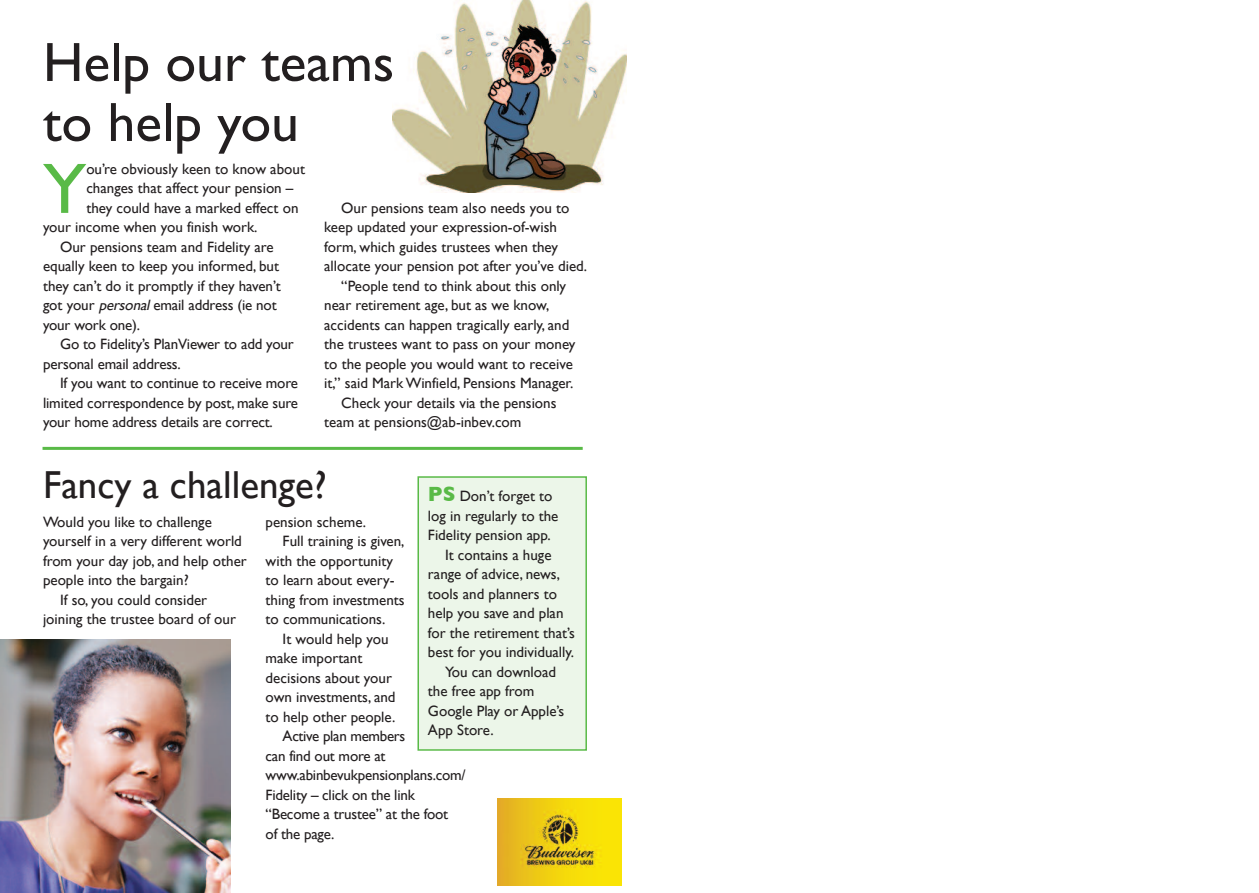
<style>
.page{position:relative;width:1259px;height:893px;background:#fff}
.page>*{position:absolute;margin:0;border:0;box-sizing:border-box;transform-origin:0 0}
.t1{font:71.7px "Gill Sans";color:#59ba47}
.t2{font:55.5px/60px "Gill Sans";color:#231f20}
.t3{font:39px "Gill Sans";color:#231f20}
.t4{font:15px "Gill Sans";color:#231f20}
.t5{font:15px "Gill Sans";letter-spacing:-.02em;color:#231f20}
.s1{font-style:italic}
.s2{font-weight:700;font-size:21px;color:#59ba47}
</style>
<div class="page">
<img style="left:392px;top:0;width:234px;height:192px">
<img style="left:498px;top:798px;width:123px;height:88px">
<div style="left:419px;top:478px;width:166px;height:271px;background:#ecf6e9"></div>
<div style="left:417px;top:476px;width:170px;height:275px;border:2px solid #59ba47"></div>
<img style="left:0;top:640px;width:230px;height:253px">
<hr style="left:43px;top:447px;width:540px;height:3px;background:#59ba47">
<h2 class="t2" style="left:43px;top:32px;width:353px">Help our teams to help you</h2>
<h1 class="t1" style="left:43px;top:147px;width:45px">Y</h1>
<p class="t4" style="left:86px;top:160px;width:220px">ou’re obviously keen to know about</p>
<p class="t4" style="left:86px;top:180px;width:209px">changes that affect your pension –</p>
<p class="t4" style="left:86px;top:199px;width:214px">they could have a marked effect on</p>
<p class="t4" style="left:43px;top:219px;width:216px">your income when you finish work.</p>
<p class="t4" style="left:60px;top:238px;width:215px">Our pensions team and Fidelity are</p>
<p class="t4" style="left:43px;top:258px;width:237px">equally keen to keep you informed, but</p>
<p class="t4" style="left:43px;top:277px;width:239px">they can’t do it promptly if they haven’t</p>
<p class="t4" style="left:43px;top:297px;width:235px">got your <span class="s1">personal</span>email address (ie not</p>
<p class="t4" style="left:43px;top:316px;width:99px">your work one).</p>
<p class="t4" style="left:60px;top:336px;width:235px">Go to Fidelity’s PlanViewer to add your</p>
<p class="t4" style="left:43px;top:355px;width:139px">personal email address.</p>
<p class="t4" style="left:60px;top:375px;width:239px">If you want to continue to receive more</p>
<p class="t4" style="left:43px;top:394px;width:256px">limited correspondence by post, make sure</p>
<p class="t4" style="left:43px;top:414px;width:231px">your home address details are correct.</p>
<p class="t4" style="left:341px;top:199px;width:230px">Our pensions team also needs you to</p>
<p class="t4" style="left:324px;top:219px;width:234px">keep updated your expression-of-wish</p>
<p class="t4" style="left:324px;top:238px;width:235px">form, which guides trustees when they</p>
<p class="t4" style="left:324px;top:258px;width:264px">allocate your pension pot after you’ve died.</p>
<p class="t4" style="left:341px;top:277px;width:226px">“People tend to think about this only</p>
<p class="t4" style="left:324px;top:297px;width:227px">near retirement age, but as we know,</p>
<p class="t4" style="left:324px;top:316px;width:247px">accidents can happen tragically early, and</p>
<p class="t4" style="left:324px;top:336px;width:253px">the trustees want to pass on your money</p>
<p class="t4" style="left:324px;top:355px;width:250px">to the people you would want to receive</p>
<p class="t4" style="left:324px;top:375px;width:251px">it,” said MarkWinfield, Pensions Manager.</p>
<p class="t4" style="left:341px;top:394px;width:217px">Check your details via the pensions</p>
<p class="t4" style="left:324px;top:414px;width:199px">team at pensions@ab-inbev.com</p>
<h3 class="t3" style="left:43px;top:462px;width:285px">Fancy a challenge?</h3>
<p class="t4" style="left:43px;top:513px;width:170px">Would you like to challenge</p>
<p class="t4" style="left:43px;top:532px;width:200px">yourself in a very different world</p>
<p class="t4" style="left:43px;top:552px;width:205px">from your day job, and help other</p>
<p class="t4" style="left:43px;top:571px;width:147px">people into the bargain?</p>
<p class="t4" style="left:60px;top:591px;width:149px">If so, you could consider</p>
<p class="t4" style="left:43px;top:610px;width:194px">joining the trustee board of our</p>
<p class="t4" style="left:428px;top:487px;width:126px"><span class="s2">PS</span> Don’t forget to</p>
<p class="t4" style="left:428px;top:507px;width:132px">log in regularly to the</p>
<p class="t4" style="left:428px;top:526px;width:124px">Fidelity pension app.</p>
<p class="t4" style="left:445px;top:546px;width:108px">It contains a huge</p>
<p class="t4" style="left:428px;top:565px;width:134px">range of advice, news,</p>
<p class="t4" style="left:428px;top:585px;width:131px">tools and planners to</p>
<p class="t4" style="left:428px;top:604px;width:137px">help you save and plan</p>
<p class="t4" style="left:428px;top:624px;width:148px">for the retirement that’s</p>
<p class="t4" style="left:428px;top:643px;width:148px">best for you individually.</p>
<p class="t4" style="left:445px;top:663px;width:113px">You can download</p>
<p class="t4" style="left:428px;top:682px;width:108px">the free app from</p>
<p class="t4" style="left:428px;top:702px;width:138px">Google Play or Apple’s</p>
<p class="t4" style="left:428px;top:721px;width:67px">App Store.</p>
<p class="t4" style="left:266px;top:513px;width:102px">pension scheme.</p>
<p class="t4" style="left:283px;top:532px;width:123px">Full training is given,</p>
<p class="t4" style="left:266px;top:552px;width:129px">with the opportunity</p>
<p class="t4" style="left:266px;top:571px;width:130px">to learn about every-</p>
<p class="t4" style="left:266px;top:591px;width:140px">thing from investments</p>
<p class="t4" style="left:266px;top:610px;width:121px">to communications.</p>
<p class="t4" style="left:283px;top:630px;width:107px">It would help you</p>
<p class="t4" style="left:266px;top:649px;width:98px">make important</p>
<p class="t4" style="left:266px;top:669px;width:128px">decisions about your</p>
<p class="t4" style="left:266px;top:688px;width:131px">own investments, and</p>
<p class="t4" style="left:266px;top:708px;width:131px">to help other people.</p>
<p class="t5" style="left:283px;top:727px;width:124px">Active plan members</p>
<p class="t4" style="left:266px;top:747px;width:121px">can find out more at</p>
<p class="t4" style="left:266px;top:766px;width:202px">www.abinbevukpensionplans.com/</p>
<p class="t4" style="left:266px;top:786px;width:151px">Fidelity – click on the link</p>
<p class="t4" style="left:266px;top:805px;width:184px">“Become a trustee” at the foot</p>
<p class="t4" style="left:266px;top:825px;width:70px">of the page.</p>
</div>
